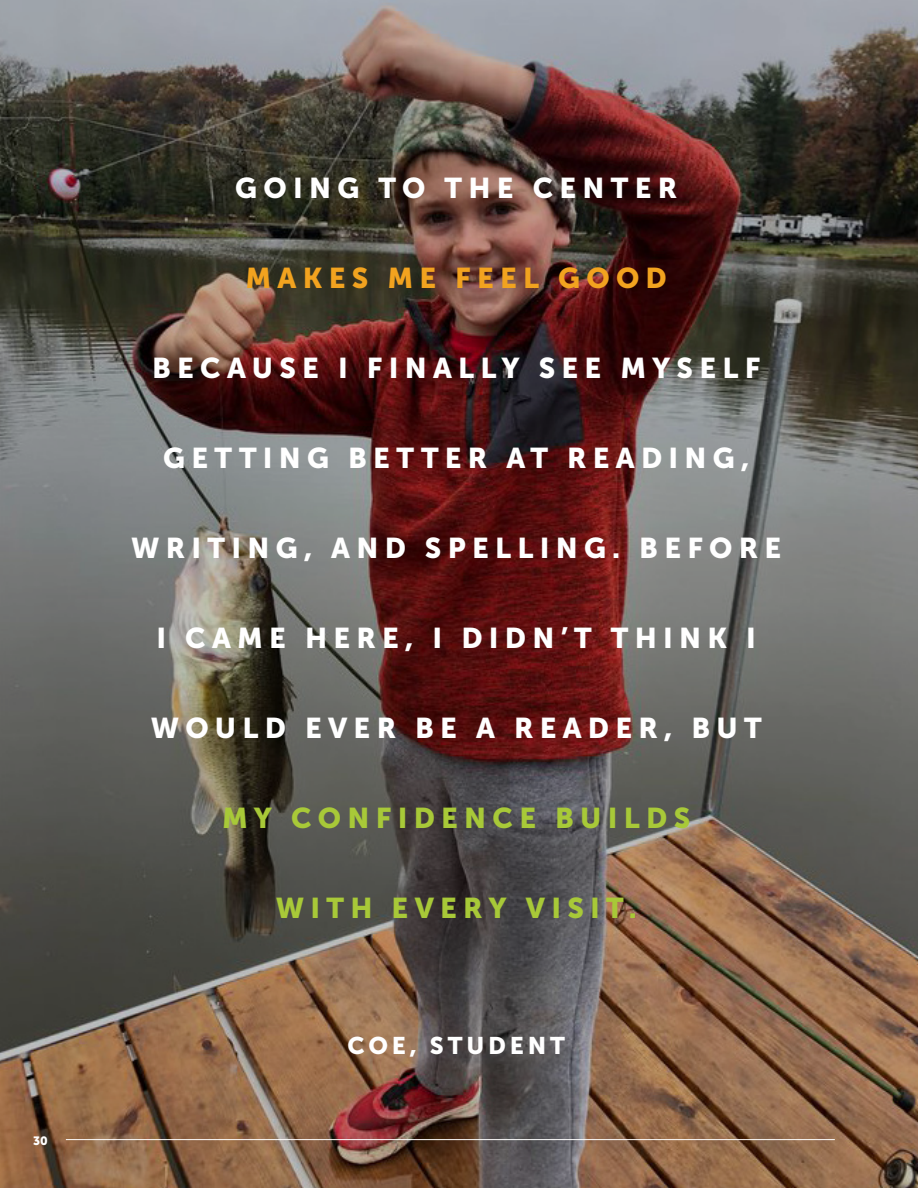
<style>
.page{position:relative;width:918px;height:1188px;background:#fff}
.page>*{position:absolute;margin:0;border:0;box-sizing:border-box;transform-origin:0 0}
.t1{font:28.5px "Museo Sans 900";letter-spacing:.22em;color:#fff}
.t2{font:28.5px "Museo Sans 900";letter-spacing:.22em;color:#a8c938}
.t3{font:28.5px "Museo Sans 900";letter-spacing:.22em;color:#f2a31f}
.t4{font:24px "Museo Sans 900";letter-spacing:.16em;color:#fff}
.t5{font:12px "Museo Sans 900";color:#fff}
</style>
<div class="page">
<img style="left:0;top:0;width:918px;height:1188px">
<hr style="left:66px;top:1139px;width:769px;height:1px;background:#fff">
<p class="t5" style="left:33px;top:1134px;width:16px">30</p>
<p class="t1" style="left:235px;top:172px;width:443px">GOING TO THE CENTER</p>
<p class="t3" style="left:246px;top:262px;width:423px">MAKES ME FEEL GOOD</p>
<p class="t1" style="left:152px;top:352px;width:610px">BECAUSE I FINALLY SEE MYSELF</p>
<p class="t1" style="left:163px;top:442px;width:588px">GETTING BETTER AT READING,</p>
<p class="t1" style="left:131px;top:532px;width:652px">WRITING, AND SPELLING. BEFORE</p>
<p class="t1" style="left:156px;top:622px;width:601px">I CAME HERE, I DIDN’T THINK I</p>
<p class="t1" style="left:151px;top:712px;width:613px">WOULD EVER BE A READER, BUT</p>
<p class="t2" style="left:222px;top:802px;width:469px">MY CONFIDENCE BUILDS</p>
<p class="t2" style="left:276px;top:892px;width:362px">WITH EVERY VISIT.</p>
<p class="t4" style="left:347px;top:1032px;width:219px">COE, STUDENT</p>
</div>
